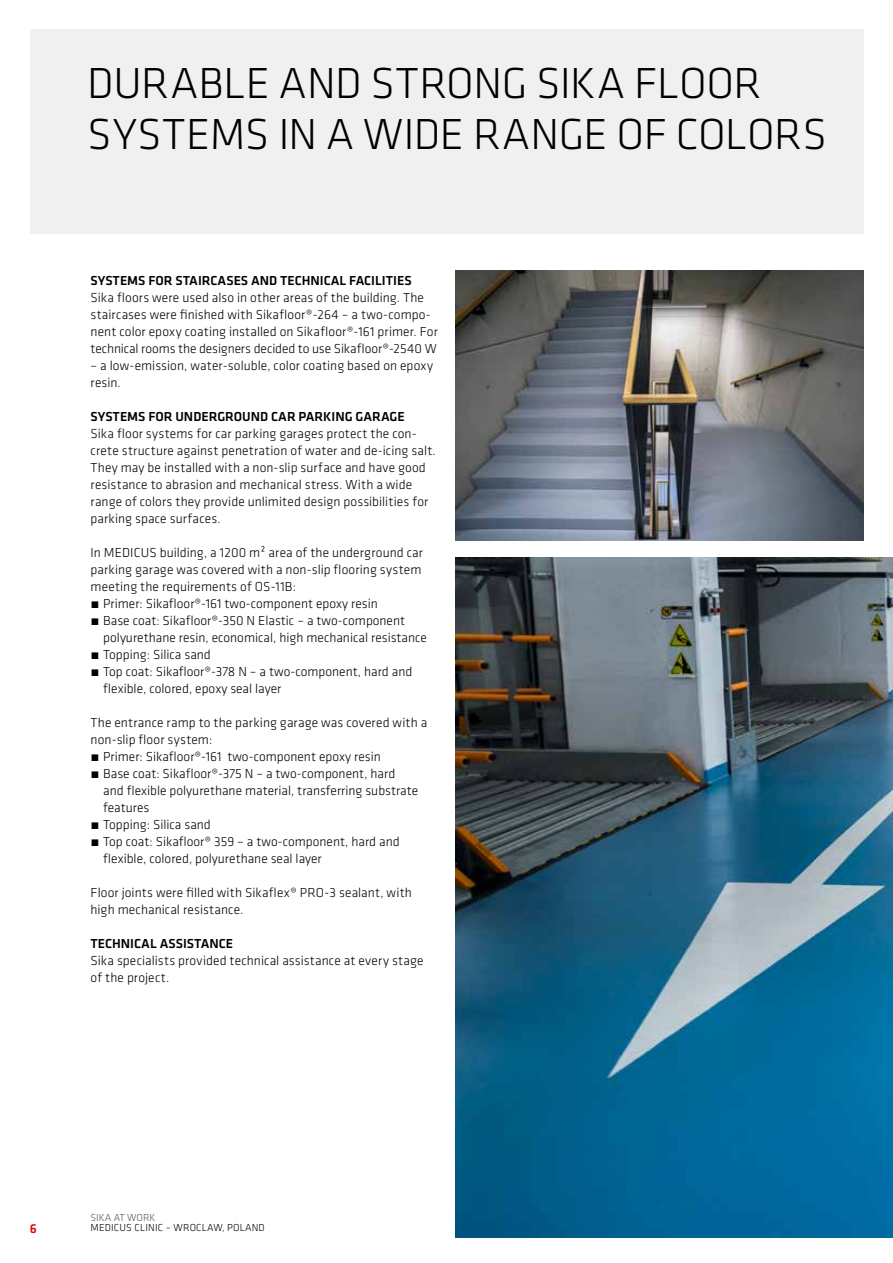
<style>
.page{position:relative;width:893px;height:1263px;background:#fff}
.page>*{position:absolute;margin:0;border:0;box-sizing:border-box;transform-origin:0 0}
.t1{font:300 45px/51px "Klavika";letter-spacing:-.01em;color:#000}
.t2{font:300 13.5px/17px "Klavika";color:#000}
.t3{font:500 13.5px "Klavika";color:#000}
.t4{font:500 13.5px "Klavika";color:#e30613}
.t5{font:300 10.5px "Klavika";letter-spacing:.015em;color:#000}
.t6{font:300 10.5px "Klavika";color:#575756}
</style>
<div class="page">
<div style="left:30px;top:30px;width:833px;height:204px;background:#ededed"></div>
<img style="left:455px;top:557px;width:438px;height:680px">
<img style="left:455px;top:270px;width:408px;height:270px">
<h1 class="t1" style="left:87px;top:57px;width:741px">DURABLE AND STRONG SIKA FLOOR<br>SYSTEMS IN A WIDE RANGE OF COLORS</h1>
<p class="t3" style="left:91px;top:271px;width:323px">SYSTEMS FOR STAIRCASES AND TECHNICAL FACILITIES</p>
<p class="t2" style="left:91px;top:289px;width:349px">Sika floors were used also in other areas of the building. The staircases were finished with Sikafloor®-264 – a two-compo&shy;nent color epoxy coating installed on Sikafloor®-161 primer. For technical rooms the designers decided to use Sikafloor®-2540 W</p>
<p class="t2" style="left:91px;top:357px;width:344px">– a low-emission, water-soluble, color coating based on epoxy resin.</p>
<p class="t3" style="left:91px;top:407px;width:316px">SYSTEMS FOR UNDERGROUND CAR PARKING GARAGE</p>
<p class="t2" style="left:91px;top:425px;width:347px">Sika floor systems for car parking garages protect the con&shy;crete structure against penetration of water and de-icing salt.<br>They may be installed with a non-slip surface and have good resistance to abrasion and mechanical stress. With a wide range of colors they provide unlimited design possibilities for parking space surfaces.</p>
<p class="t2" style="left:91px;top:544px;width:334px">In MEDICUS building, a 1200 m² area of the underground car parking garage was covered with a non-slip flooring system meeting the requirements of OS-11B:<br>́ Primer: Sikafloor®-161 two-component epoxy resin<br>́ Base coat: Sikafloor®-350 N Elastic – a two-component</p>
<p class="t2" style="left:103px;top:629px;width:325px">polyurethane resin, economical, high mechanical resistance</p>
<p class="t2" style="left:91px;top:646px;width:122px">́ Topping: Silica sand</p>
<p class="t2" style="left:91px;top:663px;width:323px">́ Top coat: Sikafloor®-378 N – a two-component, hard and</p>
<p class="t2" style="left:103px;top:680px;width:180px">flexible, colored, epoxy seal layer</p>
<p class="t2" style="left:91px;top:714px;width:338px">The entrance ramp to the parking garage was covered with a non-slip floor system:<br>́ Primer: Sikafloor®-161 two-component epoxy resin<br>́ Base coat: Sikafloor®-375 N – a two-component, hard</p>
<p class="t2" style="left:103px;top:782px;width:316px">and flexible polyurethane material, transferring substrate</p>
<p class="t2" style="left:103px;top:799px;width:48px">features</p>
<p class="t2" style="left:91px;top:816px;width:122px">́ Topping: Silica sand</p>
<p class="t2" style="left:91px;top:833px;width:311px">́ Top coat: Sikafloor® 359 – a two-component, hard and</p>
<p class="t2" style="left:103px;top:850px;width:220px">flexible, colored, polyurethane seal layer</p>
<p class="t2" style="left:91px;top:884px;width:323px">Floor joints were filled with Sikaflex® PRO-3 sealant, with high mechanical resistance.</p>
<p class="t3" style="left:91px;top:935px;width:144px">TECHNICAL ASSISTANCE</p>
<p class="t2" style="left:91px;top:952px;width:335px">Sika specialists provided technical assistance at every stage of the project.</p>
<p class="t4" style="left:30px;top:1219px;width:9px">6</p>
<p class="t6" style="left:91px;top:1211px;width:66px">SIKA AT WORK</p>
<p class="t5" style="left:91px;top:1221px;width:176px">MEDICUS CLINIC – WROCLAW, POLAND</p>
</div>
